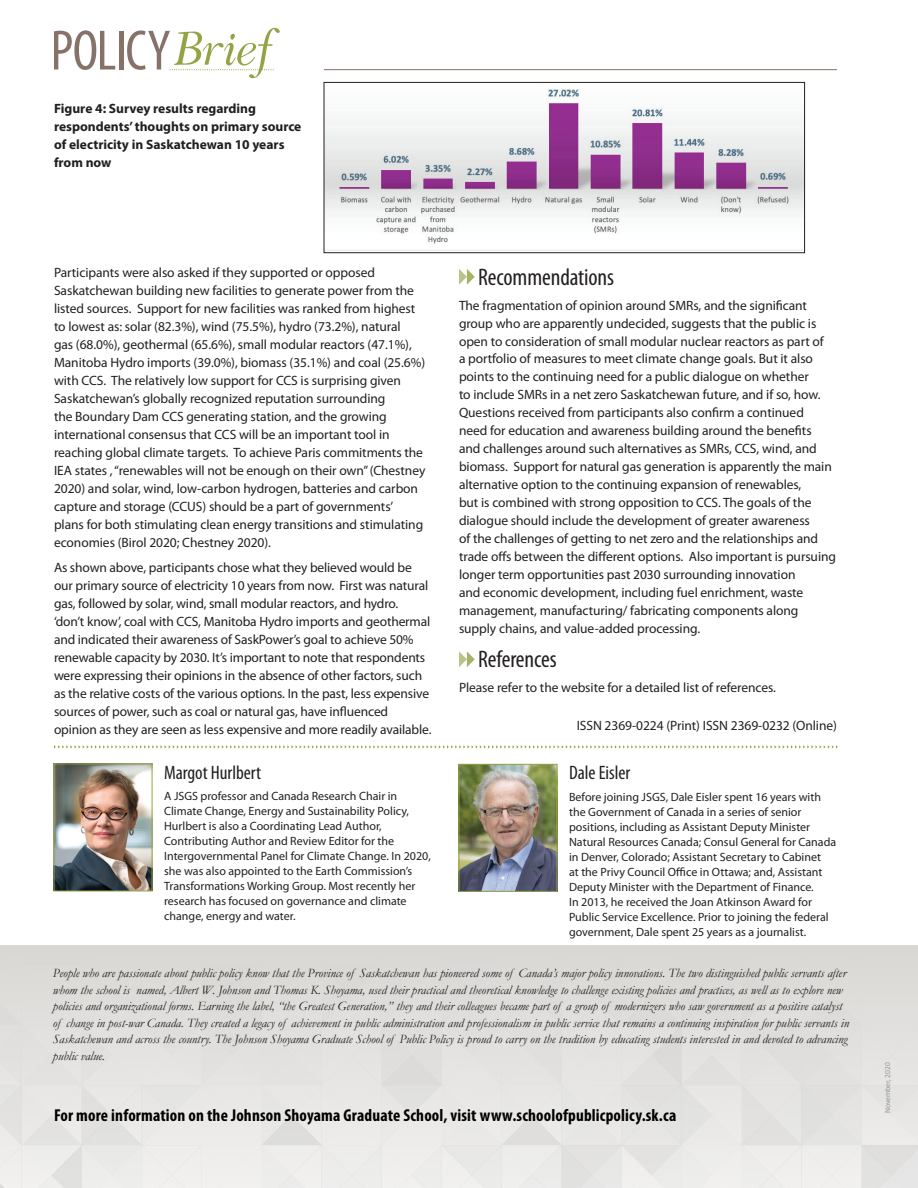
<style>
.page{position:relative;width:918px;height:1188px;background:#fff}
.page>*{position:absolute;margin:0;border:0;box-sizing:border-box;transform-origin:0 0}
.t1{font:condensed 24px "Myriad Pro";letter-spacing:-.005em;color:#231f20}
.t2{font:condensed 19.5px "Myriad Pro";color:#231f20}
.t3{font:700 condensed 17.25px "Myriad Pro";letter-spacing:.01em;color:#000}
.t4{font:13.5px/18px "Myriad Pro";letter-spacing:-.005em;color:#231f20}
.t5{font:700 13.5px/18px "Myriad Pro";color:#231f20}
.t6{font:italic 12.75px/16.5px "Garamond";color:#231f20}
.t7{font:12px/15px "Myriad Pro";color:#231f20}
.t8{font:7.5px "Myriad Pro";color:#939598}
</style>
<div class="page">
<hr style="left:324px;top:69px;width:513px;height:1px;background:#877269">
<svg style="left:54px;top:30px;width:61px;height:40px"></svg>
<hr style="left:119px;top:31px;width:4px;height:39px;background:#877269">
<svg style="left:127px;top:28px;width:153px;height:50px"></svg>
<svg style="left:0;top:946px;width:918px;height:242px;background:#e3e1df"></svg>
<svg style="left:459px;top:269px;width:16px;height:16px"></svg>
<svg style="left:459px;top:651px;width:16px;height:16px"></svg>
<svg style="left:54px;top:745px;width:784px;height:4px"></svg>
<img style="left:56px;top:766px;width:94px;height:123px">
<div style="left:54px;top:764px;width:98px;height:127px;border:1px solid #93a445"></div>
<img style="left:326px;top:89px;width:477px;height:162px">
<div style="left:324px;top:82px;width:481px;height:171px;border:1px solid #231f20"></div>
<img style="left:461px;top:766px;width:94px;height:124px">
<div style="left:459px;top:764px;width:98px;height:128px;border:1px solid #93a445"></div>
<p class="t5" style="left:54px;top:99px;width:249px">Figure 4: Survey results regarding respondents’ thoughts on primary source of electricity in Saskatchewan 10 years from now</p>
<p class="t4" style="left:54px;top:263px;width:373px">Participants were also asked if they supported or opposed Saskatchewan building new facilities to generate power from the listed sources. Support for new facilities was ranked from highest to lowest as: solar (82.3%), wind (75.5%), hydro (73.2%), natural<br>gas (68.0%), geothermal (65.6%), small modular reactors (47.1%), Manitoba Hydro imports (39.0%), biomass (35.1%) and coal (25.6%) with CCS. The relatively low support for CCS is surprising given Saskatchewan’s globally recognized reputation surrounding<br>the Boundary Dam CCS generating station, and the growing international consensus that CCS will be an important tool in reaching global climate targets. To achieve Paris commitments the IEA states , “renewables will not be enough on their own” (Chestney 2020) and solar, wind, low-carbon hydrogen, batteries and carbon capture and storage (CCUS) should be a part of governments’ plans for both stimulating clean energy transitions and stimulating economies (Birol 2020; Chestney 2020).</p>
<p class="t4" style="left:54px;top:558px;width:379px">As shown above, participants chose what they believed would be our primary source of electricity 10 years from now. First was natural gas, followed by solar, wind, small modular reactors, and hydro. ‘don’t know’, coal with CCS, Manitoba Hydro imports and geothermal and indicated their awareness of SaskPower’s goal to achieve 50% renewable capacity by 2030. It’s important to note that respondents were expressing their opinions in the absence of other factors, such as the relative costs of the various options. In the past, less expensive sources of power, such as coal or natural gas, have influenced opinion as they are seen as less expensive and more readily available.</p>
<h2 class="t2" style="left:164px;top:760px;width:99px">Margot Hurlbert</h2>
<p class="t7" style="left:164px;top:789px;width:268px">A JSGS professor and Canada Research Chair in Climate Change, Energy and Sustainability Policy, Hurlbert is also a Coordinating Lead Author, Contributing Author and Review Editor for the Intergovernmental Panel for Climate Change. In 2020, she was also appointed to the Earth Commission’s Transformations Working Group. Most recently her research has focused on governance and climate change, energy and water.</p>
<h1 class="t1" style="left:478px;top:262px;width:137px">Recommendations</h1>
<p class="t4" style="left:459px;top:296px;width:379px">The fragmentation of opinion around SMRs, and the significant group who are apparently undecided, suggests that the public is open to consideration of small modular nuclear reactors as part of<br>a portfolio of measures to meet climate change goals. But it also points to the continuing need for a public dialogue on whether<br>to include SMRs in a net zero Saskatchewan future, and if so, how.<br>Questions received from participants also confirm a continued<br>need for education and awareness building around the benefits and challenges around such alternatives as SMRs, CCS, wind, and biomass. Support for natural gas generation is apparently the main alternative option to the continuing expansion of renewables,<br>but is combined with strong opposition to CCS. The goals of the dialogue should include the development of greater awareness<br>of the challenges of getting to net zero and the relationships and trade offs between the different options. Also important is pursuing longer term opportunities past 2030 surrounding innovation<br>and economic development, including fuel enrichment, waste management, manufacturing/ fabricating components along supply chains, and value-added processing.</p>
<h1 class="t1" style="left:478px;top:645px;width:80px">References</h1>
<p class="t4" style="left:459px;top:678px;width:319px">Please refer to the website for a detailed list of references.</p>
<p class="t4" style="left:577px;top:717px;width:262px">ISSN 2369-0224 (Print) ISSN 2369-0232 (Online)</p>
<h2 class="t2" style="left:569px;top:761px;width:63px">Dale Eisler</h2>
<p class="t7" style="left:569px;top:789px;width:269px">Before joining JSGS, Dale Eisler spent 16 years with the Government of Canada in a series of senior positions, including as Assistant Deputy Minister Natural Resources Canada; Consul General for Canada in Denver, Colorado; Assistant Secretary to Cabinet<br>at the Privy Council Office in Ottawa; and, Assistant Deputy Minister with the Department of Finance.<br>In 2013, he received the Joan Atkinson Award for Public Service Excellence. Prior to joining the federal government, Dale spent 25 years as a journalist.</p>
<p class="t6" style="left:53px;top:965px;width:798px">People who are passionate about public policy know that the Province of Saskatchewan has pioneered some of Canada’s major policy innovations. The two distinguished public servants after whom the school is named, Albert W. Johnson and Thomas K. Shoyama, used their practical and theoretical knowledge to challenge existing policies and practices, as well as to explore new policies and organizational forms. Earning the label, “the Greatest Generation,” they and their colleagues became part of a group of modernizers who saw government as a positive catalyst of change in post-war Canada. They created a legacy of achievement in public administration and professionalism in public service that remains a continuing inspiration for public servants in Saskatchewan and across the country. The Johnson Shoyama Graduate School of Public Policy is proud to carry on the tradition by educating students interested in and devoted to advancing public value.</p>
<p class="t3" style="left:54px;top:1105px;width:624px">For more information on the Johnson Shoyama Graduate School, visit www.schoolofpublicpolicy.sk.ca</p>
<p class="t8" style="left:883px;top:1113px;width:53px;rotate:-90deg">November, 2020</p>
</div>
